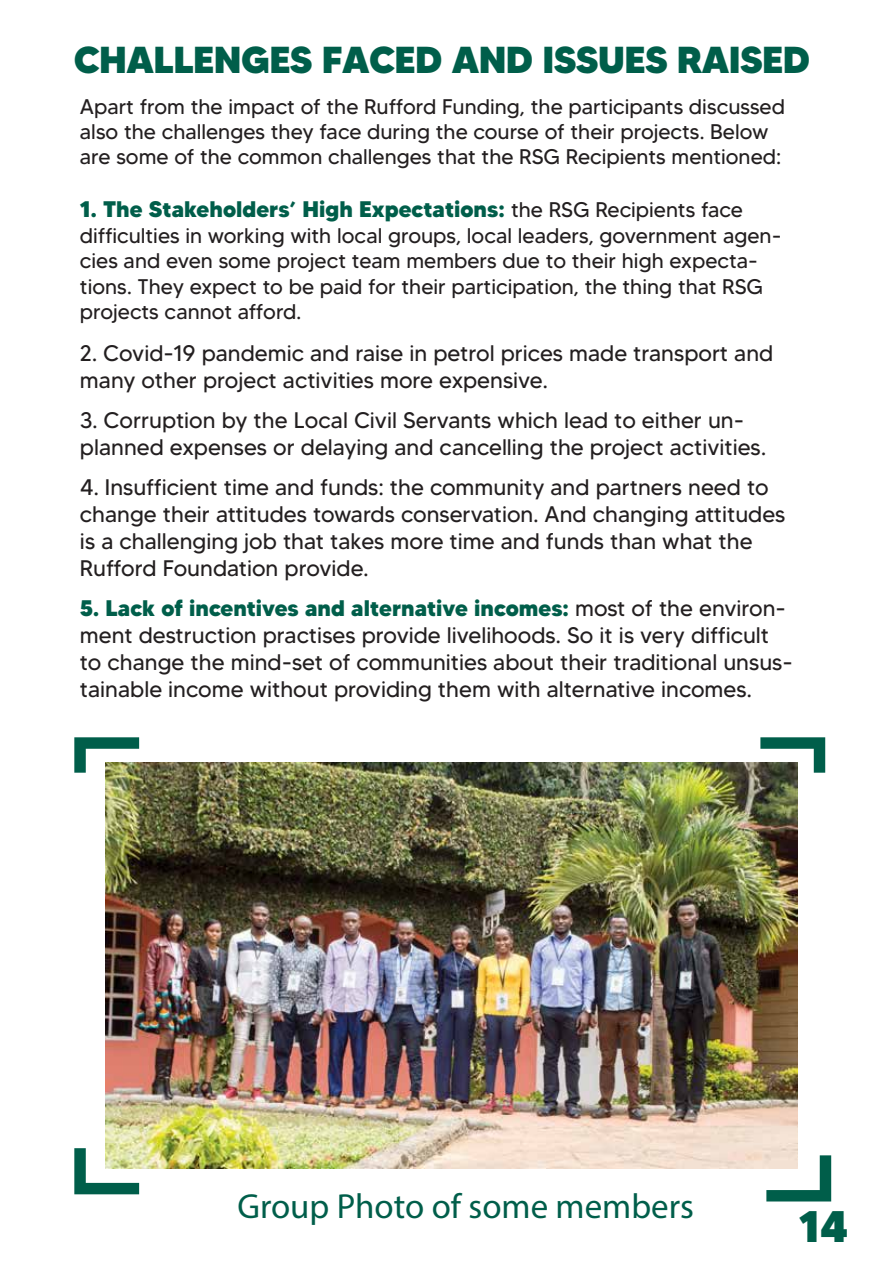
<style>
.page{position:relative;width:893px;height:1263px;background:#fff}
.page>*{position:absolute;margin:0;border:0;box-sizing:border-box;transform-origin:0 0}
.t1{font:800 44.1px "MADETOMMY";color:#005e4a}
.t2{font:800 37.5px "MADETOMMY";letter-spacing:-.015em;color:#005e4a}
.t3{font:34.95px "Myriad Pro";color:#005e4a}
.t4{font:22.5px/27px "MADETOMMY";color:#231f20}
.t5{font:800 22.5px "MADETOMMY";color:#005e4a}
.t6{font:21.15px/25.3px "MADETOMMY";color:#231f20}
.s1{font-weight:400;font-size:21.15px;color:#231f20}
.s2{font-weight:800;color:#005e4a}
</style>
<div class="page">
<svg style="left:760px;top:737px;width:65px;height:36px"></svg>
<svg style="left:74px;top:737px;width:65px;height:36px"></svg>
<svg style="left:766px;top:1155px;width:65px;height:46px"></svg>
<svg style="left:74px;top:1148px;width:65px;height:46px"></svg>
<img style="left:105px;top:763px;width:692px;height:405px">
<h2 class="t2" style="left:74px;top:37px;width:738px">CHALLENGES FACED AND ISSUES RAISED</h2>
<p class="t6" style="left:80px;top:93px;width:707px">Apart from the impact of the Rufford Funding, the participants discussed also the challenges they face during the course of their projects. Below are some of the common challenges that the RSG Recipients mentioned:</p>
<p class="t5" style="left:80px;top:195px;width:664px">1. The Stakeholders’ High Expectations: <span class="s1">the RSG Recipients face</span></p>
<p class="t6" style="left:80px;top:223px;width:703px">difficulties in working with local groups, local leaders, government agen&shy;cies and even some project team members due to their high expecta&shy;tions. They expect to be paid for their participation, the thing that RSG projects cannot afford.</p>
<p class="t4" style="left:80px;top:340px;width:695px">2. Covid-19 pandemic and raise in petrol prices made transport and many other project activities more expensive.</p>
<p class="t4" style="left:80px;top:407px;width:688px">3. Corruption by the Local Civil Servants which lead to either un&shy;planned expenses or delaying and cancelling the project activities.</p>
<p class="t4" style="left:80px;top:473px;width:707px">4. Insufficient time and funds: the community and partners need to change their attitudes towards conservation. And changing attitudes is a challenging job that takes more time and funds than what the Rufford Foundation provide.</p>
<p class="t4" style="left:80px;top:594px;width:714px"><span class="s2">5. Lack of incentives and alternative incomes:</span> most of the environ&shy;ment destruction practises provide livelihoods. So it is very difficult to change the mind-set of communities about their traditional unsus&shy;tainable income without providing them with alternative incomes.</p>
<h3 class="t3" style="left:237px;top:1185px;width:458px">Group Photo of some members</h3>
<h1 class="t1" style="left:799px;top:1199px;width:51px">14</h1>
</div>
